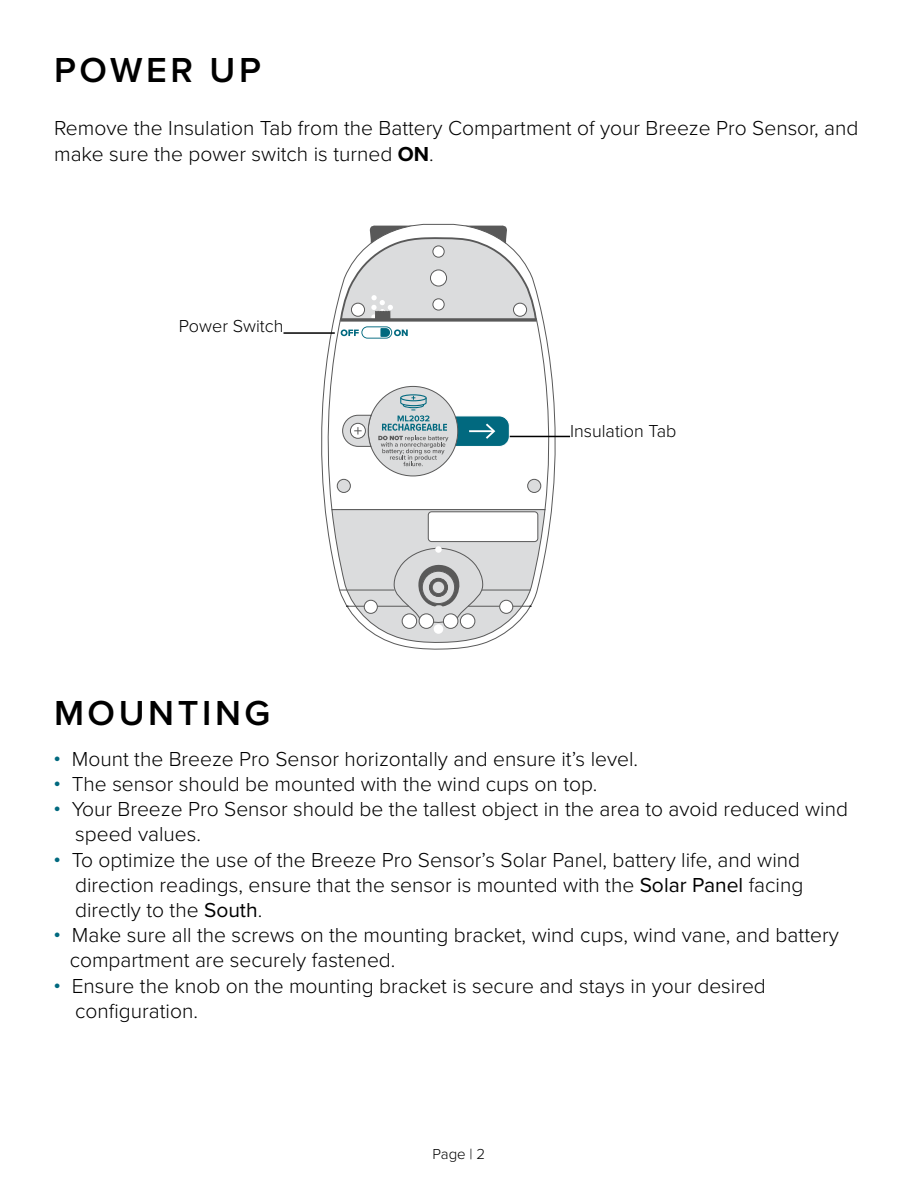
<style>
.page{position:relative;width:918px;height:1188px;background:#fff}
.page>*{position:absolute;margin:0;border:0;box-sizing:border-box;transform-origin:0 0}
.t1{font:600 36px "Proxima Nova";letter-spacing:.1em;color:#000}
.t2{font:300 21px/25.2px "Proxima Nova";color:#000}
.t3{font:300 18px "Proxima Nova";color:#000}
.t4{font:300 15px "Proxima Nova";color:#000}
.s1{font-weight:700}
.s2{font-weight:500;color:#01697f}
.s3{font-weight:400}
</style>
<div class="page">
<svg style="left:321px;top:224px;width:235px;height:426px"></svg>
<svg style="left:323px;top:318px;width:231px;height:193px"></svg>
<svg style="left:331px;top:509px;width:215px;height:134px"></svg>
<div style="left:432px;top:581px;width:13px;height:13px;background:#dbdcdd;border-radius:50%"></div>
<div style="left:432px;top:581px;width:13px;height:13px;border:1px solid #595959;border-radius:50%"></div>
<hr style="left:340px;top:590px;width:54px;height:1px;background:#595959">
<hr style="left:347px;top:606px;width:62px;height:1px;background:#595959">
<hr style="left:482px;top:590px;width:49px;height:1px;background:#595959">
<hr style="left:468px;top:606px;width:62px;height:1px;background:#595959">
<div style="left:368px;top:386px;width:90px;height:90px;background:#dbdcdd;border-radius:50%"></div>
<svg style="left:342px;top:414px;width:30px;height:33px"></svg>
<div style="left:528px;top:479px;width:13px;height:13px;background:#dbdcdd;border-radius:50%"></div>
<div style="left:527px;top:479px;width:14px;height:14px;border:1px solid #595959;border-radius:50%"></div>
<div style="left:337px;top:479px;width:13px;height:13px;background:#dbdcdd;border-radius:50%"></div>
<div style="left:337px;top:479px;width:14px;height:14px;border:1px solid #595959;border-radius:50%"></div>
<svg style="left:339px;top:225px;width:199px;height:114px"></svg>
<div style="left:364px;top:600px;width:13px;height:13px;background:#fff;border-radius:50%"></div>
<div style="left:364px;top:600px;width:14px;height:14px;border:1px solid #595959;border-radius:50%"></div>
<div style="left:500px;top:600px;width:13px;height:13px;background:#fff;border-radius:50%"></div>
<div style="left:499px;top:600px;width:14px;height:14px;border:1px solid #595959;border-radius:50%"></div>
<div style="left:435px;top:546px;width:7px;height:7px;background:#fff;border-radius:50%"></div>
<svg style="left:378px;top:394px;width:132px;height:72px"></svg>
<hr style="left:283px;top:332px;width:52px;height:2px;background:#000">
<hr style="left:510px;top:436px;width:60px;height:1px;background:#000">
<h1 class="t1" style="left:54px;top:44px;width:208px">POWER UP</h1>
<p class="t2" style="left:54px;top:115px;width:806px">Remove the Insulation Tab from the Battery Compartment of your Breeze Pro Sensor, and make sure the power switch is turned <span class="s1">ON</span>.</p>
<p class="t3" style="left:179px;top:313px;width:106px">Power Switch</p>
<p class="t3" style="left:570px;top:417px;width:108px">Insulation Tab</p>
<h1 class="t1" style="left:54px;top:686px;width:218px">MOUNTING</h1>
<p class="t2" style="left:53px;top:745px;width:586px"><span class="s2">•</span> Mount the Breeze Pro Sensor horizontally and ensure it’s level.</p>
<p class="t2" style="left:53px;top:770px;width:546px"><span class="s2">•</span> The sensor should be mounted with the wind cups on top.</p>
<p class="t2" style="left:75px;top:795px;width:774px;text-indent:-22px"><span class="s2">•</span> Your Breeze Pro Sensor should be the tallest object in the area to avoid reduced wind speed values.</p>
<p class="t2" style="left:75px;top:846px;width:730px;text-indent:-22px"><span class="s2">•</span> To optimize the use of the Breeze Pro Sensor’s Solar Panel, battery life, and wind direction readings, ensure that the sensor is mounted with the <span class="s3">Solar Panel</span> facing directly to the <span class="s3">South</span>.</p>
<p class="t2" style="left:70px;top:921px;width:771px;text-indent:-16px"><span class="s2">•</span> Make sure all the screws on the mounting bracket, wind cups, wind vane, and battery compartment are securely fastened.</p>
<p class="t2" style="left:75px;top:972px;width:692px;text-indent:-22px"><span class="s2">•</span> Ensure the knob on the mounting bracket is secure and stays in your desired configuration.</p>
<p class="t4" style="left:433px;top:1143px;width:54px">Page | 2</p>
</div>
